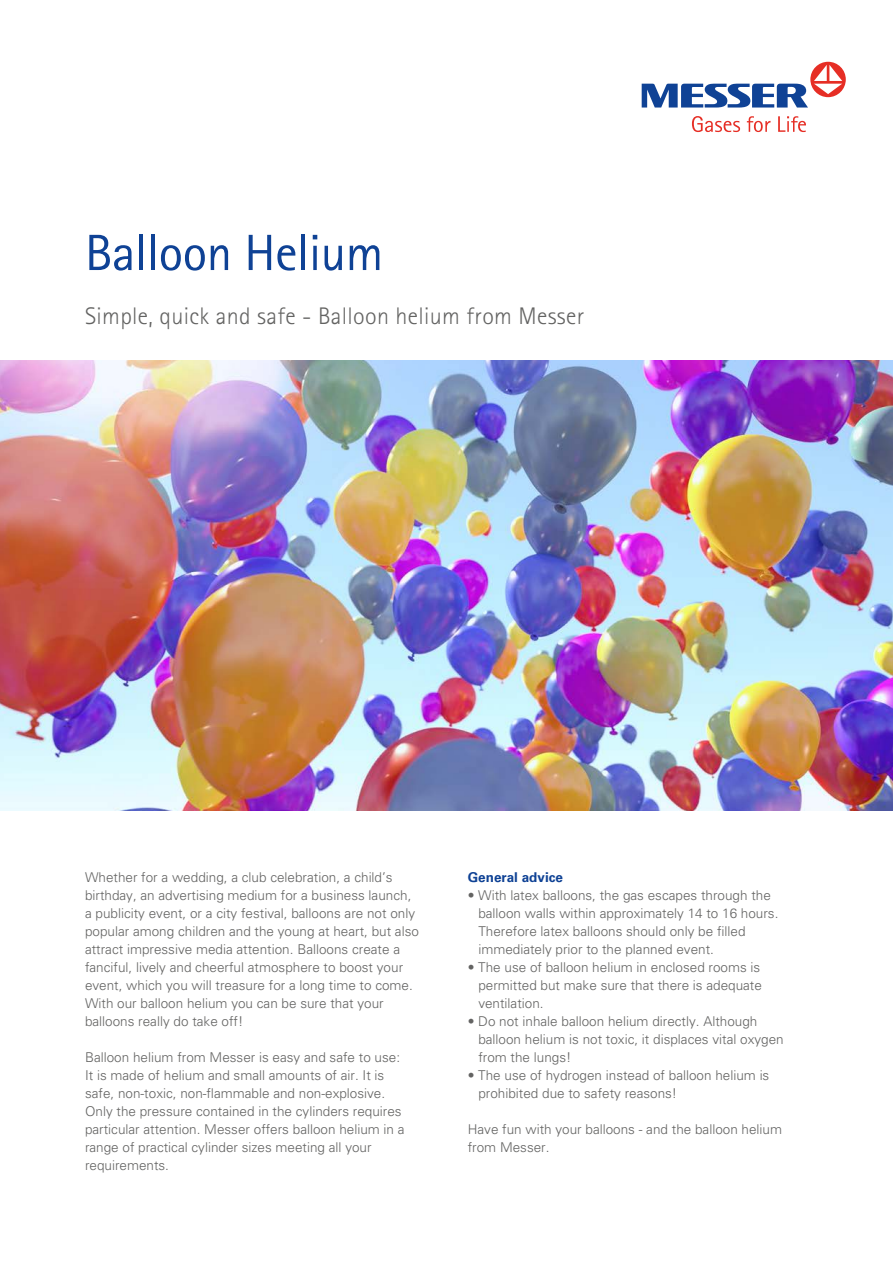
<style>
.page{position:relative;width:893px;height:1263px;background:#fff}
.page>*{position:absolute;margin:0;border:0;box-sizing:border-box;transform-origin:0 0}
.t1{font:51px "AT Rotis Sans Serif";letter-spacing:-.01em;color:#0f4295}
.t2{font:300 24px "AT Rotis Sans Serif";letter-spacing:.015em;color:#636362}
.t3{font:300 13.5px/18px "Univers CE";color:#636362}
.t4{font:700 13.5px "Univers CE";color:#0f4295}
</style>
<div class="page">
<img style="left:0;top:360px;width:893px;height:450px">
<svg style="left:692px;top:116px;width:114px;height:16px"></svg>
<svg style="left:642px;top:84px;width:166px;height:24px"></svg>
<div style="left:810px;top:62px;width:36px;height:35px;background:#e62e25;border-radius:50%"></div>
<svg style="left:814px;top:65px;width:28px;height:29px"></svg>
<h1 class="t1" style="left:85px;top:223px;width:300px">Balloon Helium</h1>
<h2 class="t2" style="left:85px;top:302px;width:501px">Simple, quick and safe - Balloon helium from Messer</h2>
<p class="t3" style="left:85px;top:868px;width:335px">Whether for a wedding, a club celebration, a child’s birthday, an advertising medium for a business launch, a publicity event, or a city festival, balloons are not only popular among children and the young at heart, but also attract impressive media attention. Balloons create a fanciful, lively and cheerful atmosphere to boost your event, which you will treasure for a long time to come.<br>With our balloon helium you can be sure that your balloons really do take off!</p>
<p class="t3" style="left:85px;top:1048px;width:321px">Balloon helium from Messer is easy and safe to use:<br>It is made of helium and small amounts of air. It is safe, non-toxic, non-flammable and non-explosive.<br>Only the pressure contained in the cylinders requires particular attention. Messer offers balloon helium in a range of practical cylinder sizes meeting all your requirements.</p>
<p class="t4" style="left:468px;top:869px;width:97px">General advice</p>
<p class="t3" style="left:478px;top:886px;width:302px;text-indent:-11px">• With latex balloons, the gas escapes through the balloon walls within approximately 14 to 16 hours.<br>Therefore latex balloons should only be filled immediately prior to the planned event.</p>
<p class="t3" style="left:478px;top:958px;width:285px;text-align:justify;text-indent:-11px">• The use of balloon helium in enclosed rooms is permitted but make sure that there is adequate ventilation.</p>
<p class="t3" style="left:478px;top:1012px;width:307px;text-indent:-11px">• Do not inhale balloon helium directly. Although balloon helium is not toxic, it displaces vital oxygen from the lungs!</p>
<p class="t3" style="left:478px;top:1066px;width:293px;text-indent:-11px">• The use of hydrogen instead of balloon helium is prohibited due to safety reasons!</p>
<p class="t3" style="left:468px;top:1120px;width:316px">Have fun with your balloons - and the balloon helium from Messer.</p>
</div>
